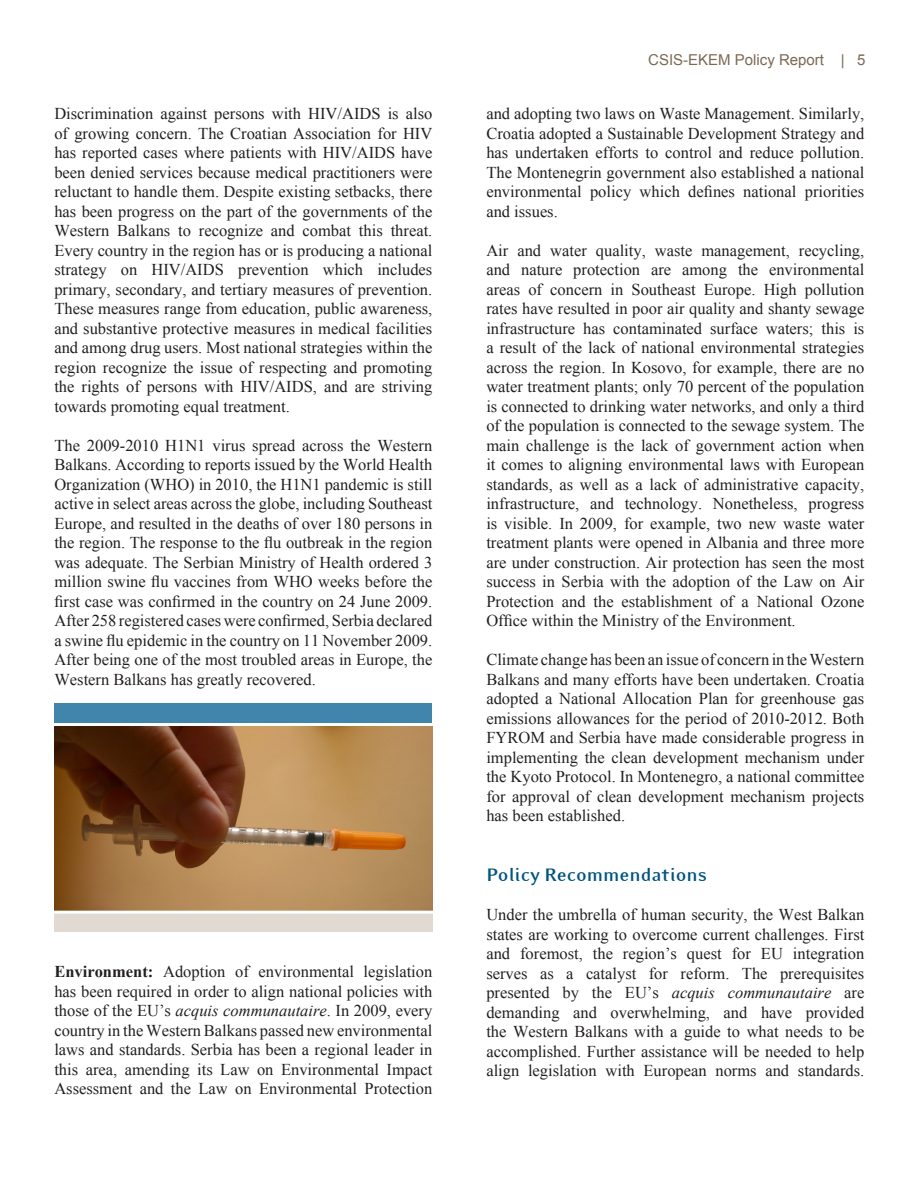
<style>
.page{position:relative;width:918px;height:1188px;background:#fff}
.page>*{position:absolute;margin:0;border:0;box-sizing:border-box;transform-origin:0 0}
.Subtitle__blue{font:700 21px "Eidetic Modern";color:#005480}
.Paragraph_Style_1{font:16.5px/19.5px "Times New Roman";color:#231f20;text-align:justify}
.t1{font:15px "Arial";color:#7c6954}
.s1{font-weight:700}
.s2{font-style:italic}
</style>
<div class="page">
<img style="left:54px;top:727px;width:378px;height:184px">
<div style="left:54px;top:703px;width:378px;height:20px;background:#4185ac"></div>
<div style="left:54px;top:911px;width:378px;height:21px;background:#e0dad3"></div>
<hr style="left:34px;top:911px;width:420px;height:3px;background:#fff">
<p class="Paragraph_Style_1" style="left:54px;top:104px;width:380px">Discrimination against persons with HIV/AIDS is also of growing concern. The Croatian Association for HIV has reported cases where patients with HIV/AIDS have been denied services because medical practitioners were reluctant to handle them. Despite existing setbacks, there has been progress on the part of the governments of the Western Balkans to recognize and combat this threat.<br>Every country in the region has or is producing a national strategy on HIV/AIDS prevention which includes primary, secondary, and tertiary measures of prevention.<br>These measures range from education, public awareness, and substantive protective measures in medical facilities and among drug users. Most national strategies within the region recognize the issue of respecting and promoting the rights of persons with HIV/AIDS, and are striving towards promoting equal treatment.</p>
<p class="Paragraph_Style_1" style="left:54px;top:435px;width:380px">The 2009-2010 H1N1 virus spread across the Western Balkans. According to reports issued by the World Health Organization (WHO) in 2010, the H1N1 pandemic is still active in select areas across the globe, including Southeast Europe, and resulted in the deaths of over 180 persons in the region. The response to the flu outbreak in the region was adequate. The Serbian Ministry of Health ordered 3 million swine flu vaccines from WHO weeks before the first case was confirmed in the country on 24 June 2009.<br>After 258 registered cases were confirmed, Serbia declared a swine flu epidemic in the country on 11 November 2009.<br>After being one of the most troubled areas in Europe, the Western Balkans has greatly recovered.</p>
<p class="Paragraph_Style_1" style="left:54px;top:962px;width:380px"><span class="s1">Environment:</span> Adoption of environmental legislation has been required in order to align national policies with those of the EU’s <span class="s2">acquis communautaire</span>. In 2009, every country in the Western Balkans passed new environmental laws and standards. Serbia has been a regional leader in this area, amending its Law on Environmental Impact Assessment and the Law on Environmental Protection</p>
<p class="t1" style="left:648px;top:50px;width:219px">CSIS-EKEM Policy Report | 5</p>
<p class="Paragraph_Style_1" style="left:486px;top:104px;width:380px">and adopting two laws on Waste Management. Similarly, Croatia adopted a Sustainable Development Strategy and has undertaken efforts to control and reduce pollution.<br>The Montenegrin government also established a national environmental policy which defines national priorities and issues.</p>
<p class="Paragraph_Style_1" style="left:486px;top:240px;width:380px">Air and water quality, waste management, recycling, and nature protection are among the environmental areas of concern in Southeast Europe. High pollution rates have resulted in poor air quality and shanty sewage infrastructure has contaminated surface waters; this is a result of the lack of national environmental strategies across the region. In Kosovo, for example, there are no water treatment plants; only 70 percent of the population is connected to drinking water networks, and only a third of the population is connected to the sewage system. The main challenge is the lack of government action when it comes to aligning environmental laws with European standards, as well as a lack of administrative capacity, infrastructure, and technology. Nonetheless, progress is visible. In 2009, for example, two new waste water treatment plants were opened in Albania and three more are under construction. Air protection has seen the most success in Serbia with the adoption of the Law on Air Protection and the establishment of a National Ozone Office within the Ministry of the Environment.</p>
<p class="Paragraph_Style_1" style="left:486px;top:650px;width:380px">Climate change has been an issue of concern in the Western Balkans and many efforts have been undertaken. Croatia adopted a National Allocation Plan for greenhouse gas emissions allowances for the period of 2010-2012. Both FYROM and Serbia have made considerable progress in implementing the clean development mechanism under the Kyoto Protocol. In Montenegro, a national committee for approval of clean development mechanism projects has been established.</p>
<p class="Subtitle__blue" style="left:486px;top:863px;width:222px">Policy Recommendations</p>
<p class="Paragraph_Style_1" style="left:486px;top:905px;width:380px">Under the umbrella of human security, the West Balkan states are working to overcome current challenges. First and foremost, the region’s quest for EU integration serves as a catalyst for reform. The prerequisites presented by the EU’s <span class="s2">acquis communautaire</span> are demanding and overwhelming, and have provided the Western Balkans with a guide to what needs to be accomplished. Further assistance will be needed to help align legislation with European norms and standards.</p>
</div>
